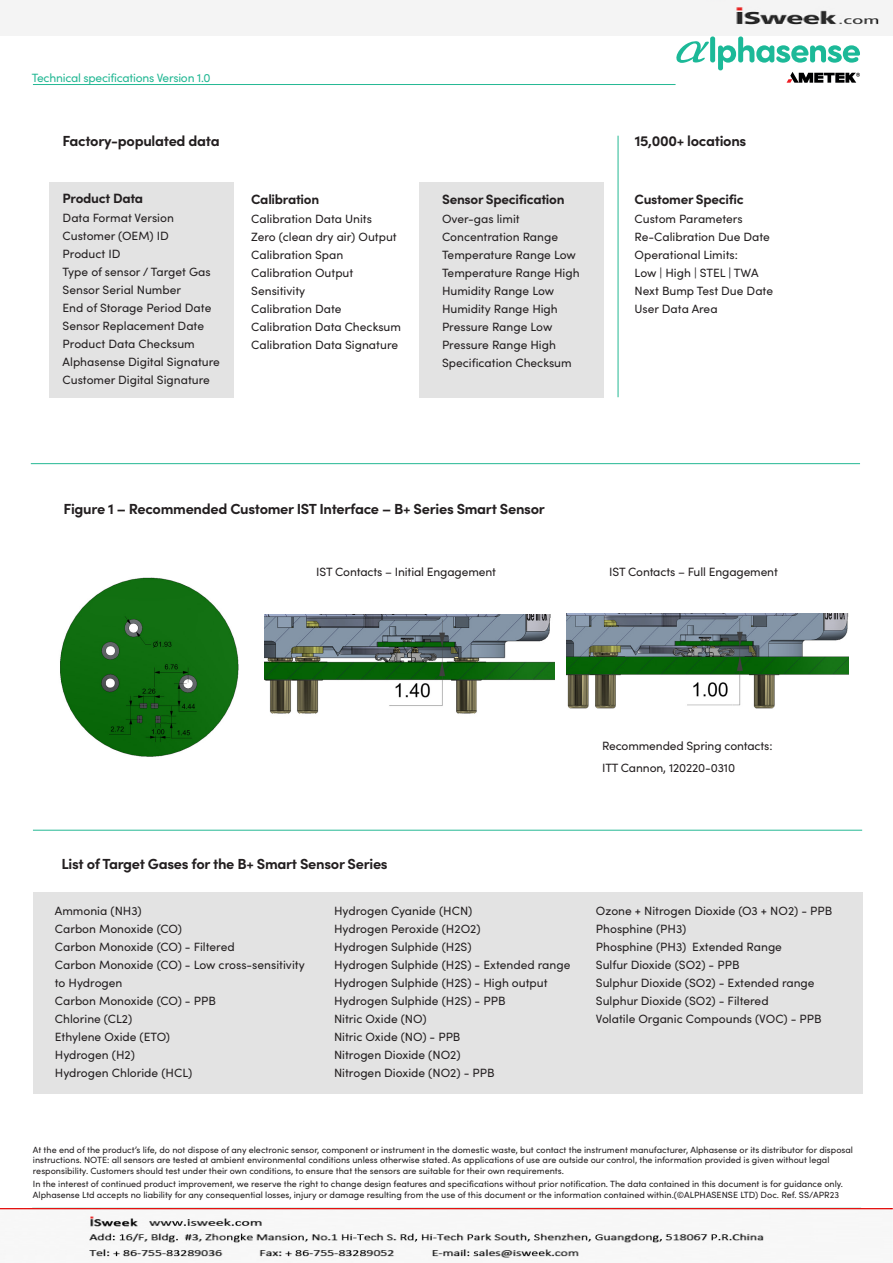
<style>
.page{position:relative;width:893px;height:1263px;background:#fff}
.page>*{position:absolute;margin:0;border:0;box-sizing:border-box;transform-origin:0 0}
.t1{font:700 14.55px "Sofia Pro";letter-spacing:-.02em;color:#231f20}
.t2{font:700 13.5px "Sofia Pro";letter-spacing:-.02em;color:#231f20}
.t3{font:12px/18px "Sofia Pro";color:#231f20}
.t4{font:12px "Sofia Pro";letter-spacing:-.02em;color:#24b894}
.t5{font:9px/10.5px "Sofia Pro";color:#231f20}
</style>
<div class="page">
<hr style="left:33px;top:84px;width:643px;height:1px;background:#24b894">
<hr style="left:33px;top:830px;width:829px;height:1px;background:#24b894">
<svg style="left:676px;top:41px;width:33px;height:22px"></svg>
<div style="left:710px;top:36px;width:5px;height:26px;background:#1cb998;border-radius:2px"></div>
<svg style="left:718px;top:36px;width:142px;height:47px"></svg>
<img style="left:60px;top:577px;width:179px;height:180px">
<img style="left:264px;top:615px;width:290px;height:99px">
<img style="left:566px;top:614px;width:282px;height:95px">
<hr style="left:32px;top:1208px;width:829px;height:1px;background:#24b894">
<div style="left:33px;top:892px;width:829px;height:202px;background:#e3e3e3"></div>
<hr style="left:31px;top:463px;width:829px;height:1px;background:#24b894">
<div style="left:419px;top:182px;width:184px;height:215px;background:#e3e3e3"></div>
<div style="left:49px;top:182px;width:185px;height:215px;background:#e3e3e3"></div>
<hr style="left:618px;top:136px;width:1px;height:261px;background:#24b894">
<img style="left:0;top:1209px;width:892px;height:49px">
<div style="left:0;top:0;width:893px;height:35px;background:#f4f4f4"></div>
<p class="t4" style="left:32px;top:69px;width:180px">Technical specifications Version 1.0</p>
<p class="t1" style="left:63px;top:130px;width:159px">Factory-populated data</p>
<p class="t1" style="left:635px;top:130px;width:113px">15,000+ locations</p>
<p class="t2" style="left:63px;top:187px;width:82px">Product Data</p>
<p class="t2" style="left:251px;top:188px;width:70px">Calibration</p>
<p class="t2" style="left:442px;top:188px;width:124px">Sensor Specification</p>
<p class="t2" style="left:635px;top:188px;width:111px">Customer Specific</p>
<p class="t3" style="left:63px;top:208px;width:150px">Data Format Version<br>Customer (OEM) ID<br>Product ID<br>Type of sensor / Target Gas<br>Sensor Serial Number<br>End of Storage Period Date<br>Sensor Replacement Date<br>Product Data Checksum</p>
<p class="t3" style="left:63px;top:352px;width:159px">Alphasense Digital Signature<br>Customer Digital Signature</p>
<p class="t3" style="left:251px;top:209px;width:151px">Calibration Data Units<br>Zero (clean dry air) Output<br>Calibration Span<br>Calibration Output<br>Sensitivity<br>Calibration Date<br>Calibration Data Checksum<br>Calibration Data Signature</p>
<p class="t3" style="left:442px;top:209px;width:139px">Over-gas limit<br>Concentration Range<br>Temperature Range Low<br>Temperature Range High<br>Humidity Range Low<br>Humidity Range High<br>Pressure Range Low<br>Pressure Range High<br>Specification Checksum</p>
<p class="t3" style="left:635px;top:209px;width:137px">Custom Parameters<br>Re-Calibration Due Date<br>Operational Limits:</p>
<p class="t3" style="left:635px;top:263px;width:125px">Low | High | STEL | TWA</p>
<p class="t3" style="left:635px;top:281px;width:140px">Next Bump Test Due Date<br>User Data Area</p>
<p class="t1" style="left:63px;top:498px;width:483px">Figure 1 – Recommended Customer IST Interface – B+ Series Smart Sensor</p>
<p class="t3" style="left:316px;top:562px;width:181px">IST Contacts – Initial Engagement</p>
<p class="t3" style="left:609px;top:562px;width:170px">IST Contacts – Full Engagement</p>
<p class="t3" style="left:602px;top:736px;width:172px">Recommended Spring contacts:</p>
<p class="t3" style="left:602px;top:758px;width:135px">ITT Cannon, 120220-0310</p>
<p class="t1" style="left:61px;top:853px;width:328px">List of Target Gases for the B+ Smart Sensor Series</p>
<p class="t3" style="left:55px;top:901px;width:251px">Ammonia (NH3)<br>Carbon Monoxide (CO)<br>Carbon Monoxide (CO) - Filtered<br>Carbon Monoxide (CO) - Low cross-sensitivity to Hydrogen<br>Carbon Monoxide (CO) - PPB<br>Chlorine (CL2)<br>Ethylene Oxide (ETO)</p>
<p class="t3" style="left:55px;top:1045px;width:139px">Hydrogen (H2)<br>Hydrogen Chloride (HCL)</p>
<p class="t3" style="left:334px;top:901px;width:140px">Hydrogen Cyanide (HCN)</p>
<p class="t3" style="left:334px;top:919px;width:238px">Hydrogen Peroxide (H2O2)<br>Hydrogen Sulphide (H2S)<br>Hydrogen Sulphide (H2S) - Extended range<br>Hydrogen Sulphide (H2S) - High output<br>Hydrogen Sulphide (H2S) - PPB</p>
<p class="t3" style="left:334px;top:1009px;width:162px">Nitric Oxide (NO)<br>Nitric Oxide (NO) - PPB<br>Nitrogen Dioxide (NO2)<br>Nitrogen Dioxide (NO2) - PPB</p>
<p class="t3" style="left:596px;top:901px;width:238px">Ozone + Nitrogen Dioxide (O3 + NO2) - PPB<br>Phosphine (PH3)<br>Phosphine (PH3) Extended Range<br>Sulfur Dioxide (SO2) - PPB</p>
<p class="t3" style="left:596px;top:973px;width:220px">Sulphur Dioxide (SO2) - Extended range</p>
<p class="t3" style="left:596px;top:991px;width:174px">Sulphur Dioxide (SO2) - Filtered</p>
<p class="t3" style="left:596px;top:1009px;width:227px">Volatile Organic Compounds (VOC) - PPB</p>
<p class="t5" style="left:33px;top:1143px;width:822px">At the end of the product’s life, do not dispose of any electronic sensor, component or instrument in the domestic waste, but contact the instrument manufacturer, Alphasense or its distributor for disposal instructions. NOTE: all sensors are tested at ambient environmental conditions unless otherwise stated. As applications of use are outside our control, the information provided is given without legal responsibility. Customers should test under their own conditions, to ensure that the sensors are suitable for their own requirements.</p>
<p class="t5" style="left:33px;top:1178px;width:812px">In the interest of continued product improvement, we reserve the right to change design features and specifications without prior notification. The data contained in this document is for guidance only.<br>Alphasense Ltd accepts no liability for any consequential losses, injury or damage resulting from the use of this document or the information contained within.(©ALPHASENSE LTD) Doc. Ref. SS/APR23</p>
</div>
